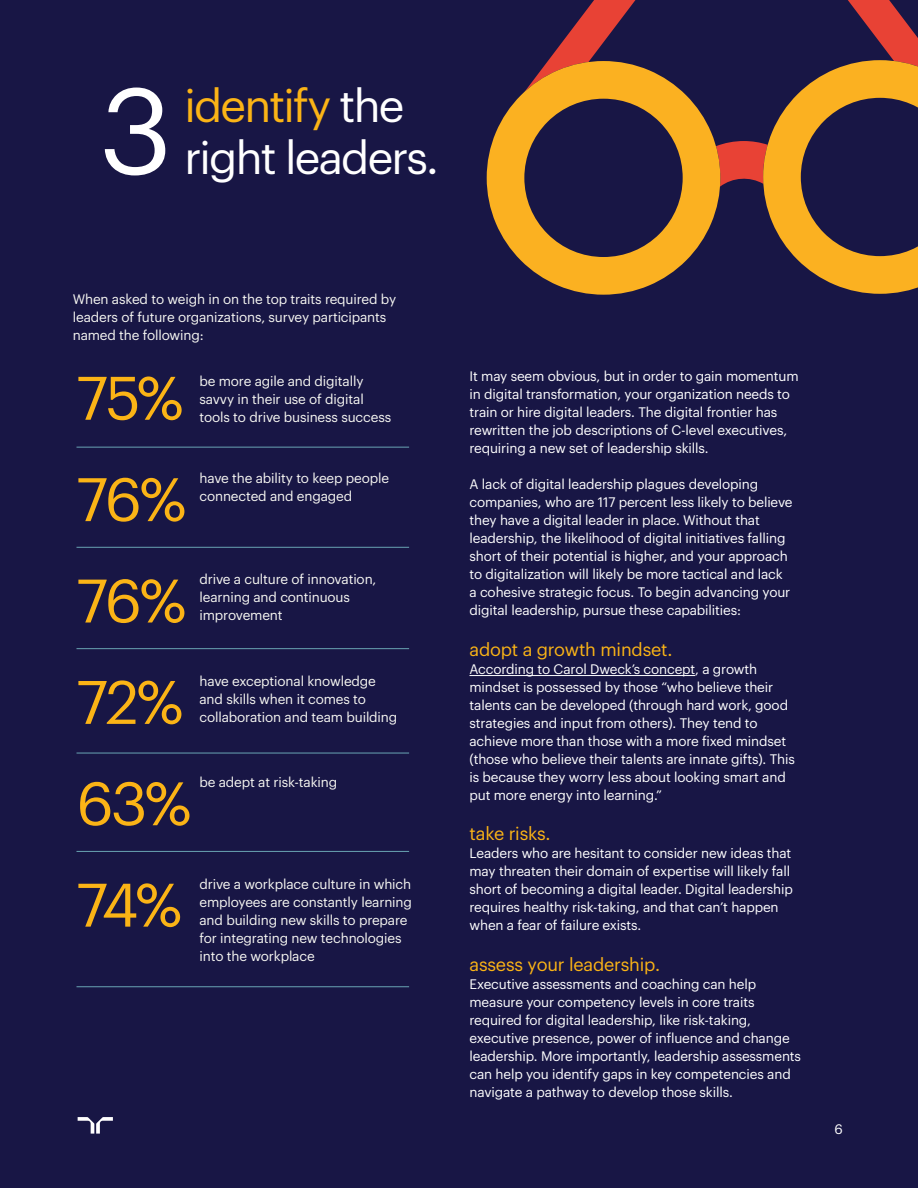
<style>
.page{position:relative;width:918px;height:1188px;background:#181645}
.page>*{position:absolute;margin:0;border:0;box-sizing:border-box;transform-origin:0 0}
.t1{font:120px "Graphik";color:#fff}
.t2{font:60px "Graphik";letter-spacing:-.045em;color:#fbb416}
.t3{font:45px "Graphik";letter-spacing:-.04em;color:#fff}
.t4{font:45px "Graphik";letter-spacing:-.04em;color:#fbb416}
.t5{font:18px "Graphik";letter-spacing:-.01em;color:#fbb416}
.t6{font:13.5px/18px "Graphik";letter-spacing:-.01em;color:#fff}
.t7{font:13.5px/18px "Graphik";letter-spacing:-.01em;color:#f8f8f3}
.s1{color:#fff}
</style>
<div class="page">
<hr style="left:470px;top:675px;width:225px;height:1px;background:#fff">
<hr style="left:76px;top:447px;width:333px;height:1px;background:#69a4b3">
<hr style="left:76px;top:986px;width:333px;height:1px;background:#69a4b3">
<hr style="left:76px;top:547px;width:333px;height:1px;background:#69a4b3">
<hr style="left:76px;top:648px;width:333px;height:1px;background:#69a4b3">
<hr style="left:76px;top:753px;width:333px;height:1px;background:#69a4b3">
<hr style="left:76px;top:851px;width:333px;height:1px;background:#69a4b3">
<svg style="left:487px;top:91px;width:128px;height:204px;fill:#fbb121"></svg>
<svg style="left:525px;top:0;width:393px;height:294px"></svg>
<svg style="left:78px;top:1117px;width:35px;height:17px"></svg>
<p class="t1" style="left:100px;top:41px;width:74px">3</p>
<p class="t4" style="left:184px;top:72px;width:222px">identify <span class="s1">the</span></p>
<p class="t3" style="left:184px;top:124px;width:256px">right leaders.</p>
<p class="t7" style="left:73px;top:289px;width:325px">When asked to weigh in on the top traits required by leaders of future organizations, survey participants named the following:</p>
<p class="t2" style="left:76px;top:353px;width:109px">75%</p>
<p class="t7" style="left:200px;top:371px;width:193px">be more agile and digitally savvy in their use of digital tools to drive business success</p>
<p class="t2" style="left:76px;top:454px;width:111px">76%</p>
<p class="t7" style="left:200px;top:468px;width:191px">have the ability to keep people connected and engaged</p>
<p class="t2" style="left:76px;top:556px;width:111px">76%</p>
<p class="t7" style="left:200px;top:569px;width:178px">drive a culture of innovation, learning and continuous improvement</p>
<p class="t2" style="left:76px;top:657px;width:108px">72%</p>
<p class="t7" style="left:200px;top:671px;width:199px">have exceptional knowledge and skills when it comes to collaboration and team building</p>
<p class="t2" style="left:76px;top:758px;width:117px">63%</p>
<p class="t7" style="left:200px;top:772px;width:139px">be adept at risk-taking</p>
<p class="t2" style="left:76px;top:860px;width:107px">74%</p>
<p class="t7" style="left:200px;top:874px;width:214px">drive a workplace culture in which employees are constantly learning and building new skills to prepare for integrating new technologies into the workplace</p>
<p class="t6" style="left:470px;top:366px;width:331px">It may seem obvious, but in order to gain momentum in digital transformation, your organization needs to train or hire digital leaders. The digital frontier has rewritten the job descriptions of C-level executives, requiring a new set of leadership skills.</p>
<p class="t6" style="left:470px;top:474px;width:325px">A lack of digital leadership plagues developing companies, who are 117 percent less likely to believe they have a digital leader in place. Without that leadership, the likelihood of digital initiatives falling short of their potential is higher, and your approach to digitalization will likely be more tactical and lack a cohesive strategic focus. To begin advancing your digital leadership, pursue these capabilities:</p>
<p class="t5" style="left:470px;top:636px;width:204px">adopt a growth mindset.</p>
<p class="t6" style="left:470px;top:659px;width:327px">According to Carol Dweck’s concept, a growth mindset is possessed by those “who believe their talents can be developed (through hard work, good strategies and input from others). They tend to achieve more than those with a more fixed mindset (those who believe their talents are innate gifts). This is because they worry less about looking smart and put more energy into learning.”</p>
<p class="t5" style="left:470px;top:820px;width:83px">take risks.</p>
<p class="t6" style="left:470px;top:843px;width:325px">Leaders who are hesitant to consider new ideas that may threaten their domain of expertise will likely fall short of becoming a digital leader. Digital leadership requires healthy risk-taking, and that can’t happen when a fear of failure exists.</p>
<p class="t5" style="left:470px;top:951px;width:192px">assess your leadership.</p>
<p class="t6" style="left:470px;top:974px;width:333px">Executive assessments and coaching can help measure your competency levels in core traits required for digital leadership, like risk-taking, executive presence, power of influence and change leadership. More importantly, leadership assessments can help you identify gaps in key competencies and navigate a pathway to develop those skills.</p>
<p class="t6" style="left:834px;top:1119px;width:10px">6</p>
</div>
